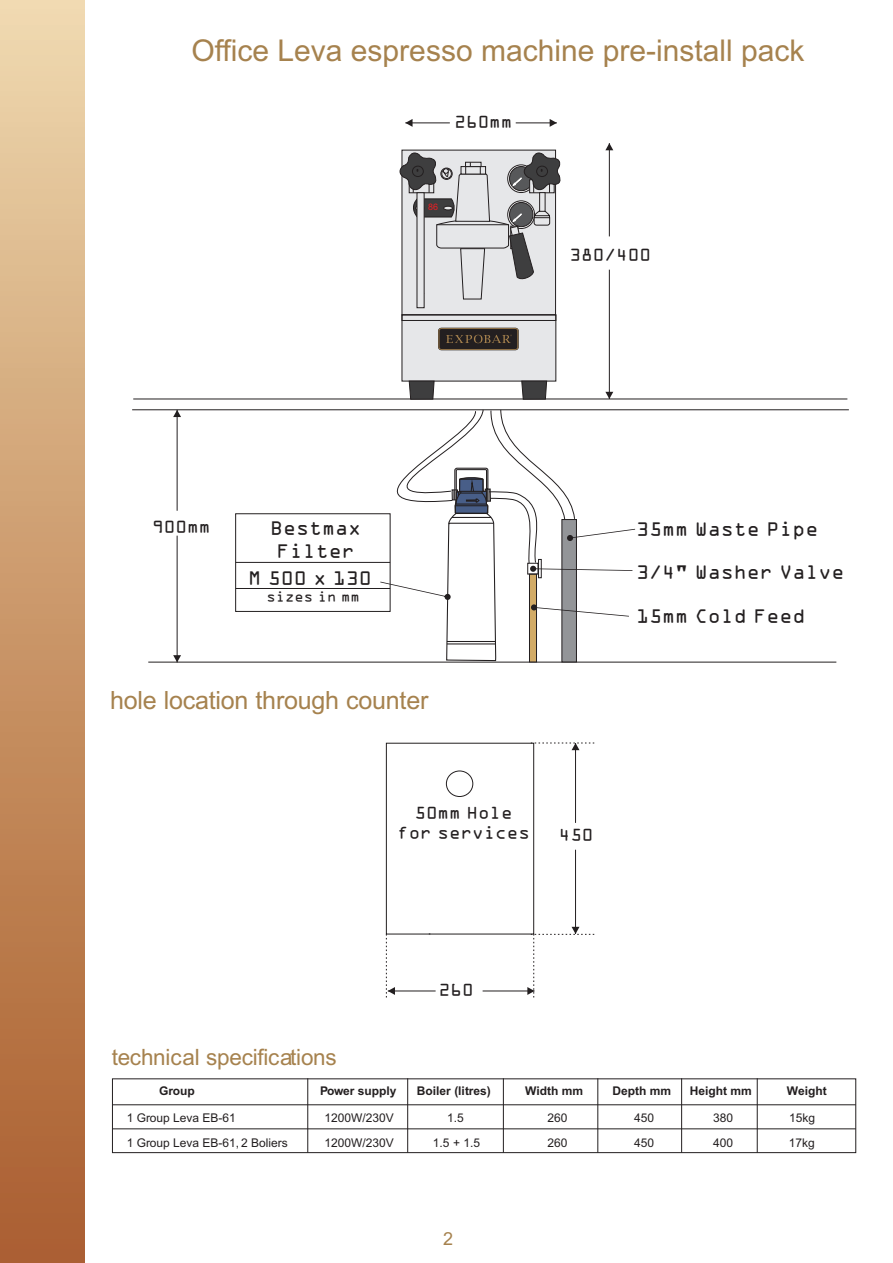
<style>
.page{position:relative;width:893px;height:1263px;background:#fff}
.page>*{position:absolute;margin:0;border:0;box-sizing:border-box;transform-origin:0 0}
.t1{font:30px "Arial";color:#a6824e}
.t2{font:25.05px "Arial";letter-spacing:-.01em;color:#a6824e}
.t3{font:22.5px "Arial";letter-spacing:-.01em;color:#a6824e}
.t4{font:20.85px/23px "OCR Aby BT";color:#231f20;text-align:center}
.t5{font:18.6px "OCR Aby BT";color:#231f20}
.t6{font:18.45px/20.2px "OCR Aby BT";color:#231f20;text-align:center}
.t7{font:18px "Arial";color:#a6824e}
.t8{font:15px "OCR Aby BT";color:#231f20}
.t9{font:12px/24.9px "Arial";color:#231f20}
.t10{font:700 12px "Arial";color:#231f20}
.t11{font:9px "Arial";color:#ee1d23}
</style>
<div class="page">
<div style="left:386px;top:743px;width:148px;height:191px;border:1px solid #231f20"></div>
<hr style="left:575px;top:743px;width:1px;height:80px;background:#231f20">
<hr style="left:575px;top:850px;width:1px;height:84px;background:#231f20">
<hr style="left:133px;top:399px;width:714px;height:1px;background:#231f20">
<hr style="left:132px;top:409px;width:717px;height:1px;background:#231f20">
<hr style="left:148px;top:662px;width:688px;height:1px;background:#231f20">
<hr style="left:177px;top:410px;width:1px;height:101px;background:#231f20">
<svg style="left:173px;top:410px;width:8px;height:7px"></svg>
<hr style="left:177px;top:536px;width:1px;height:126px;background:#231f20">
<svg style="left:173px;top:655px;width:8px;height:7px"></svg>
<hr style="left:609px;top:143px;width:1px;height:93px;background:#231f20">
<svg style="left:605px;top:143px;width:8px;height:7px"></svg>
<hr style="left:609px;top:270px;width:1px;height:129px;background:#231f20">
<svg style="left:605px;top:392px;width:8px;height:7px"></svg>
<div style="left:235px;top:514px;width:155px;height:98px;border:1px solid #231f20"></div>
<hr style="left:236px;top:562px;width:154px;height:1px;background:#231f20">
<hr style="left:236px;top:588px;width:154px;height:1px;background:#231f20">
<div style="left:0;top:0;width:85px;height:1263px;background:linear-gradient(to bottom,#edd6ac,#a95b2b)"></div>
<hr style="left:483px;top:991px;width:52px;height:1px;background:#231f20">
<hr style="left:388px;top:991px;width:48px;height:1px;background:#231f20">
<svg style="left:386px;top:934px;width:9px;height:63px"></svg>
<div style="left:446px;top:771px;width:27px;height:26px;border:1px solid #231f20;border-radius:50%"></div>
<svg style="left:316px;top:409px;width:319px;height:254px"></svg>
<hr style="left:757px;top:1078px;width:1px;height:74px;background:#231f20">
<div style="left:112px;top:1078px;width:744px;height:75px;border:1px solid #231f20"></div>
<hr style="left:307px;top:1078px;width:1px;height:74px;background:#231f20">
<hr style="left:407px;top:1078px;width:1px;height:74px;background:#231f20">
<hr style="left:503px;top:1078px;width:1px;height:74px;background:#231f20">
<hr style="left:597px;top:1078px;width:1px;height:74px;background:#231f20">
<hr style="left:681px;top:1078px;width:1px;height:74px;background:#231f20">
<hr style="left:112px;top:1104px;width:744px;height:1px;background:#231f20">
<hr style="left:112px;top:1128px;width:744px;height:1px;background:#231f20">
<svg style="left:527px;top:927px;width:67px;height:70px"></svg>
<svg style="left:531px;top:743px;width:63px;height:7px"></svg>
<svg style="left:398px;top:119px;width:163px;height:281px"></svg>
<h1 class="t1" style="left:191px;top:39px;width:615px">Office Leva espresso machine pre-install pack</h1>
<h3 class="t6" style="left:455px;top:112px;width:59px">260mm</h3>
<p class="t11" style="left:428px;top:204px;width:11px">86</p>
<h3 class="t5" style="left:569px;top:246px;width:83px">380/400</h3>
<h3 class="t5" style="left:152px;top:517px;width:60px">900mm</h3>
<h3 class="t4" style="left:270px;top:517px;width:93px">Bestmax<br>Filter</h3>
<h3 class="t4" style="left:248px;top:567px;width:125px">M 500 x 130</h3>
<p class="t8" style="left:266px;top:590px;width:95px">sizes in mm</p>
<h2 class="t2" style="left:110px;top:691px;width:320px">hole location through counter</h2>
<h3 class="t6" style="left:397px;top:803px;width:134px">50mm Hole for services</h3>
<h3 class="t6" style="left:559px;top:825px;width:36px">450</h3>
<h3 class="t4" style="left:636px;top:518px;width:184px">35mm Waste Pipe</h3>
<h3 class="t4" style="left:636px;top:562px;width:210px">3/4" Washer Valve</h3>
<h3 class="t4" style="left:636px;top:605px;width:171px">15mm Cold Feed</h3>
<h3 class="t6" style="left:439px;top:980px;width:36px">260</h3>
<h3 class="t3" style="left:112px;top:1048px;width:227px">technical specifications</h3>
<p class="t10" style="left:159px;top:1086px;width:37px">Group</p>
<p class="t10" style="left:320px;top:1086px;width:78px">Power supply</p>
<p class="t10" style="left:417px;top:1086px;width:75px">Boiler (litres)</p>
<p class="t10" style="left:525px;top:1086px;width:59px">Width mm</p>
<p class="t10" style="left:612px;top:1086px;width:60px">Depth mm</p>
<p class="t10" style="left:690px;top:1086px;width:64px">Height mm</p>
<p class="t9" style="left:127px;top:1107px;width:110px">1 Group Leva EB-61</p>
<p class="t9" style="left:324px;top:1107px;width:71px">1200W/230V</p>
<p class="t9" style="left:447px;top:1107px;width:18px">1.5</p>
<p class="t9" style="left:547px;top:1107px;width:22px">260</p>
<p class="t9" style="left:634px;top:1107px;width:22px">450</p>
<p class="t9" style="left:713px;top:1107px;width:22px">380</p>
<p class="t9" style="left:127px;top:1132px;width:163px">1 Group Leva EB-61, 2 Boliers</p>
<p class="t9" style="left:324px;top:1132px;width:71px">1200W/230V</p>
<p class="t9" style="left:433px;top:1132px;width:49px">1.5 + 1.5</p>
<p class="t9" style="left:547px;top:1132px;width:22px">260</p>
<p class="t9" style="left:634px;top:1132px;width:22px">450</p>
<p class="t9" style="left:713px;top:1132px;width:22px">400</p>
<h3 class="t7" style="left:443px;top:1231px;width:12px">2</h3>
<p class="t10" style="left:787px;top:1086px;width:41px">Weight</p>
<p class="t9" style="left:789px;top:1107px;width:28px">15kg<br>17kg</p>
</div>
